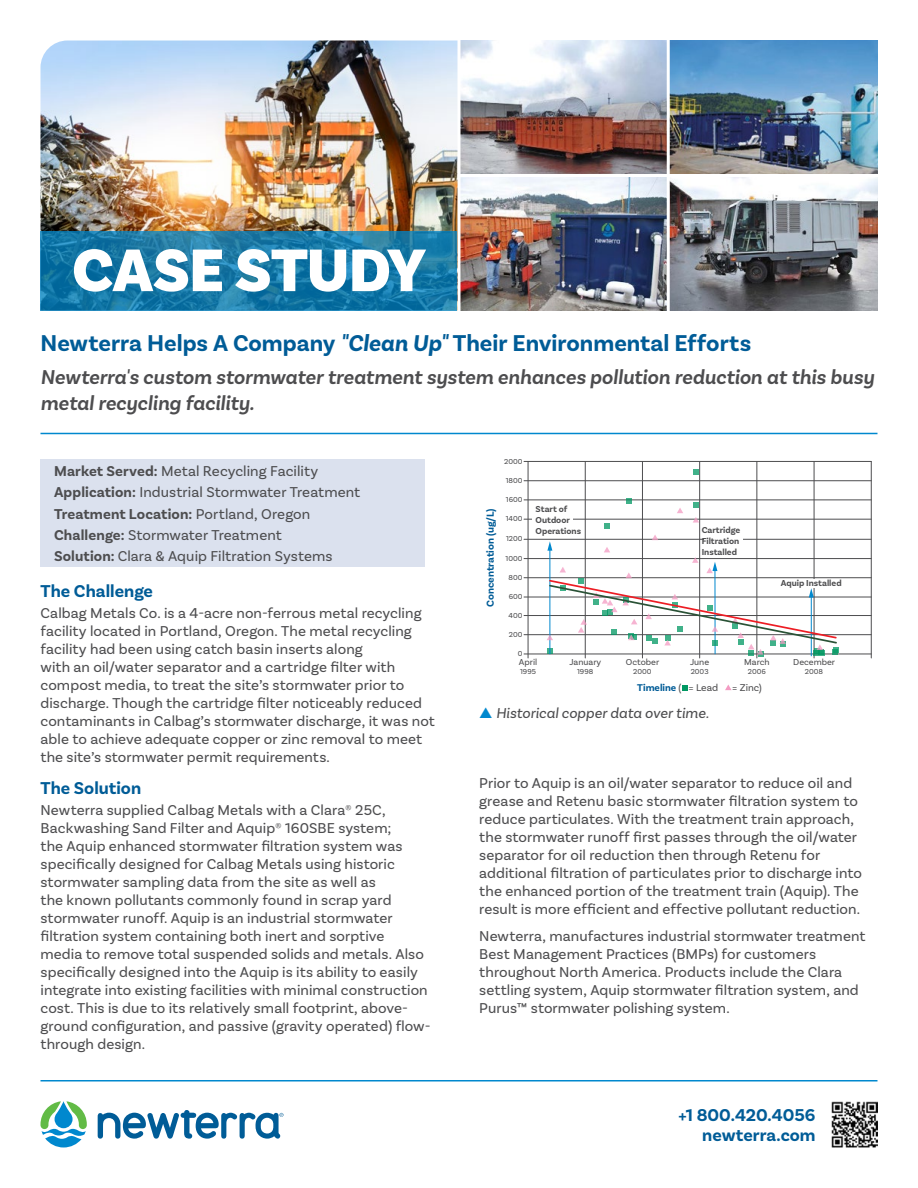
<style>
.page{position:relative;width:918px;height:1188px;background:#fff}
.page>*{position:absolute;margin:0;border:0;box-sizing:border-box;transform-origin:0 0}
.t1{font:900 63px "Basic Sans";letter-spacing:-.015em;color:#fff}
.t2{font:700 24px "Basic Sans";color:#005c97}
.t3{font:italic 600 21px/25.2px "Basic Sans";color:#4d4d4f}
.paragraph_head{font:700 18px/19.5px "Basic Sans";color:#005c97;text-align:right}
.body{font:15px/18px "Basic Sans";letter-spacing:.005em;color:#4d4d4f}
.paragraph-2{font:15px "Basic Sans";letter-spacing:.005em;color:#4d4d4f}
.paragraph-2-2{font:700 15px "Basic Sans";letter-spacing:.01em;color:#4d4d4f}
.t4{font:italic 15px "Basic Sans";letter-spacing:.005em;color:#4d4d4f}
.t5{font:700 10.65px "Basic Sans";color:#005c97}
.t6{font:700 10.35px "Basic Sans";color:#005c97}
.t7{font:10.35px "Basic Sans";color:#4d4d4f}
.t8{font:700 9.15px/10.9px "Basic Sans";color:#4d4d4f}
.t9{font:9.15px "Basic Sans";color:#4d4d4f}
.t10{font:7.65px "Basic Sans";color:#4d4d4f}
.s1{font-style:italic}
.s2{font-weight:700}
.s3{font-weight:400}
.s4{font-weight:400;color:#4d4d4f}
.s5{color:#0088ce}
</style>
<div class="page">
<img style="left:40px;top:40px;width:838px;height:270px">
<hr style="left:459px;top:174px;width:428px;height:3px;background:#fff">
<hr style="left:667px;top:34px;width:3px;height:278px;background:#fff">
<hr style="left:458px;top:39px;width:2px;height:274px;background:#fff">
<hr style="left:40px;top:433px;width:838px;height:1px;background:#0088ce">
<div style="left:40px;top:459px;width:385px;height:108px;background:#dbe1ee"></div>
<svg style="left:40px;top:231px;width:418px;height:79px;background:#1778a6"></svg>
<hr style="left:40px;top:1080px;width:838px;height:2px;background:#0088ce">
<svg style="left:40px;top:1101px;width:47px;height:46px"></svg>
<svg style="left:98px;top:1110px;width:185px;height:29px"></svg>
<img style="left:831px;top:1101px;width:47px;height:47px">
<hr style="left:524px;top:461px;width:347px;height:1px;background:#4d4d4f">
<hr style="left:524px;top:480px;width:347px;height:1px;background:#4d4d4f">
<hr style="left:524px;top:500px;width:347px;height:1px;background:#4d4d4f">
<hr style="left:524px;top:519px;width:347px;height:1px;background:#4d4d4f">
<hr style="left:524px;top:539px;width:347px;height:1px;background:#4d4d4f">
<hr style="left:524px;top:558px;width:347px;height:1px;background:#4d4d4f">
<hr style="left:524px;top:577px;width:347px;height:1px;background:#4d4d4f">
<hr style="left:524px;top:597px;width:347px;height:1px;background:#4d4d4f">
<hr style="left:524px;top:615px;width:347px;height:1px;background:#4d4d4f">
<hr style="left:524px;top:634px;width:347px;height:1px;background:#4d4d4f">
<hr style="left:524px;top:654px;width:347px;height:1px;background:#4d4d4f">
<hr style="left:528px;top:461px;width:1px;height:197px;background:#4d4d4f">
<hr style="left:585px;top:461px;width:1px;height:197px;background:#4d4d4f">
<hr style="left:642px;top:461px;width:1px;height:197px;background:#4d4d4f">
<hr style="left:699px;top:461px;width:1px;height:197px;background:#4d4d4f">
<hr style="left:814px;top:461px;width:1px;height:197px;background:#4d4d4f">
<hr style="left:871px;top:461px;width:1px;height:197px;background:#4d4d4f">
<hr style="left:757px;top:461px;width:1px;height:197px;background:#4d4d4f">
<svg style="left:604px;top:524px;width:6px;height:5px"></svg>
<svg style="left:626px;top:498px;width:5px;height:6px"></svg>
<svg style="left:693px;top:469px;width:6px;height:6px"></svg>
<svg style="left:693px;top:502px;width:6px;height:6px"></svg>
<svg style="left:682px;top:685px;width:6px;height:6px"></svg>
<svg style="left:725px;top:685px;width:7px;height:5px"></svg>
<svg style="left:677px;top:508px;width:6px;height:5px"></svg>
<svg style="left:693px;top:517px;width:6px;height:6px"></svg>
<svg style="left:547px;top:535px;width:292px;height:121px"></svg>
<div style="left:533px;top:517px;width:40px;height:6px;background:#fff"></div>
<div style="left:704px;top:536px;width:39px;height:6px;background:#fff"></div>
<div style="left:807px;top:579px;width:11px;height:9px;background:#fff"></div>
<h1 class="t1" style="left:72px;top:232px;width:355px">CASE STUDY</h1>
<p class="t2" style="left:40px;top:328px;width:712px">Newterra Helps A Company <span class="s1">"Clean Up"</span> Their Environmental Efforts</p>
<p class="t3" style="left:40px;top:365px;width:835px">Newterra's custom stormwater treatment system enhances pollution reduction at this busy metal recycling facility.</p>
<p class="paragraph-2" style="left:54px;top:462px;width:266px"><span class="s2">Market Served:</span> Metal Recycling Facility</p>
<p class="paragraph-2" style="left:54px;top:483px;width:308px"><span class="s2">Application:</span> Industrial Stormwater Treatment</p>
<p class="paragraph-2-2" style="left:54px;top:505px;width:258px">Treatment Location: <span class="s3">Portland, Oregon</span></p>
<p class="paragraph-2" style="left:54px;top:526px;width:229px"><span class="s2">Challenge:</span> Stormwater Treatment</p>
<p class="paragraph-2" style="left:54px;top:547px;width:280px"><span class="s2">Solution:</span> Clara &amp; Aquip Filtration Systems</p>
<p class="paragraph_head" style="left:40px;top:581px;width:114px">The Challenge</p>
<p class="body" style="left:40px;top:604px;width:396px">Calbag Metals Co. is a 4-acre non-ferrous metal recycling facility located in Portland, Oregon. The metal recycling facility had been using catch basin inserts along<br>with an oil/water separator and a cartridge filter with compost media, to treat the site’s stormwater prior to discharge. Though the cartridge filter noticeably reduced contaminants in Calbag’s stormwater discharge, it was not able to achieve adequate copper or zinc removal to meet the site’s stormwater permit requirements.</p>
<p class="paragraph_head" style="left:40px;top:778px;width:102px">The Solution</p>
<p class="body" style="left:40px;top:801px;width:392px">Newterra supplied Calbag Metals with a Clara® 25C, Backwashing Sand Filter and Aquip® 160SBE system;<br>the Aquip enhanced stormwater filtration system was specifically designed for Calbag Metals using historic stormwater sampling data from the site as well as<br>the known pollutants commonly found in scrap yard stormwater runoff. Aquip is an industrial stormwater filtration system containing both inert and sorptive<br>media to remove total suspended solids and metals. Also specifically designed into the Aquip is its ability to easily integrate into existing facilities with minimal construction cost. This is due to its relatively small footprint, above&shy;ground configuration, and passive (gravity operated) flow&shy;through design.</p>
<p class="t10" style="left:504px;top:456px;width:20px">2000</p>
<p class="t10" style="left:506px;top:476px;width:18px">1800</p>
<p class="t10" style="left:506px;top:495px;width:18px">1600</p>
<p class="t10" style="left:506px;top:514px;width:18px">1400</p>
<p class="t10" style="left:506px;top:534px;width:18px">1200</p>
<p class="t10" style="left:506px;top:554px;width:18px">1000</p>
<p class="t10" style="left:509px;top:573px;width:15px">800</p>
<p class="t10" style="left:509px;top:592px;width:15px">600</p>
<p class="t10" style="left:509px;top:610px;width:15px">400</p>
<p class="t10" style="left:509px;top:630px;width:15px">200</p>
<p class="t10" style="left:518px;top:649px;width:6px">0</p>
<p class="t9" style="left:519px;top:657px;width:20px">April</p>
<p class="t10" style="left:520px;top:667px;width:17px">1995</p>
<p class="t5" style="left:484px;top:607px;width:100px;rotate:-90deg">Concentration (ug/L)</p>
<p class="t8" style="left:536px;top:504px;width:47px">Start of<br>Outdoor<br>Operations</p>
<p class="t9" style="left:569px;top:657px;width:33px">January</p>
<p class="t10" style="left:577px;top:667px;width:18px">1998</p>
<p class="t8" style="left:702px;top:525px;width:40px;text-align:justify">Cartridge Filtration Installed</p>
<p class="t9" style="left:626px;top:657px;width:35px">October</p>
<p class="t10" style="left:633px;top:667px;width:20px">2000</p>
<p class="t9" style="left:690px;top:657px;width:21px">June</p>
<p class="t10" style="left:691px;top:667px;width:19px">2003</p>
<p class="t9" style="left:744px;top:657px;width:27px">March</p>
<p class="t10" style="left:748px;top:667px;width:20px">2006</p>
<p class="t6" style="left:637px;top:681px;width:82px">Timeline <span class="s4">( = Lead</span></p>
<p class="t7" style="left:732px;top:681px;width:31px">= Zinc)</p>
<p class="t4" style="left:479px;top:704px;width:231px"><span class="s5">▲</span> Historical copper data over time.</p>
<p class="t8" style="left:781px;top:578px;width:62px">Aquip Installed</p>
<p class="t9" style="left:793px;top:657px;width:43px">December</p>
<p class="t10" style="left:805px;top:667px;width:20px">2008</p>
<p class="body" style="left:479px;top:774px;width:384px">Prior to Aquip is an oil/water separator to reduce oil and grease and Retenu basic stormwater filtration system to reduce particulates. With the treatment train approach, the stormwater runoff first passes through the oil/water separator for oil reduction then through Retenu for additional filtration of particulates prior to discharge into the enhanced portion of the treatment train (Aquip). The result is more efficient and effective pollutant reduction.</p>
<p class="body" style="left:479px;top:927px;width:388px">Newterra, manufactures industrial stormwater treatment Best Management Practices (BMPs) for customers throughout North America. Products include the Clara settling system, Aquip stormwater filtration system, and Purus™ stormwater polishing system.</p>
<p class="paragraph_head" style="left:679px;top:1106px;width:139px">+1 800.420.4056 newterra.com</p>
</div>
